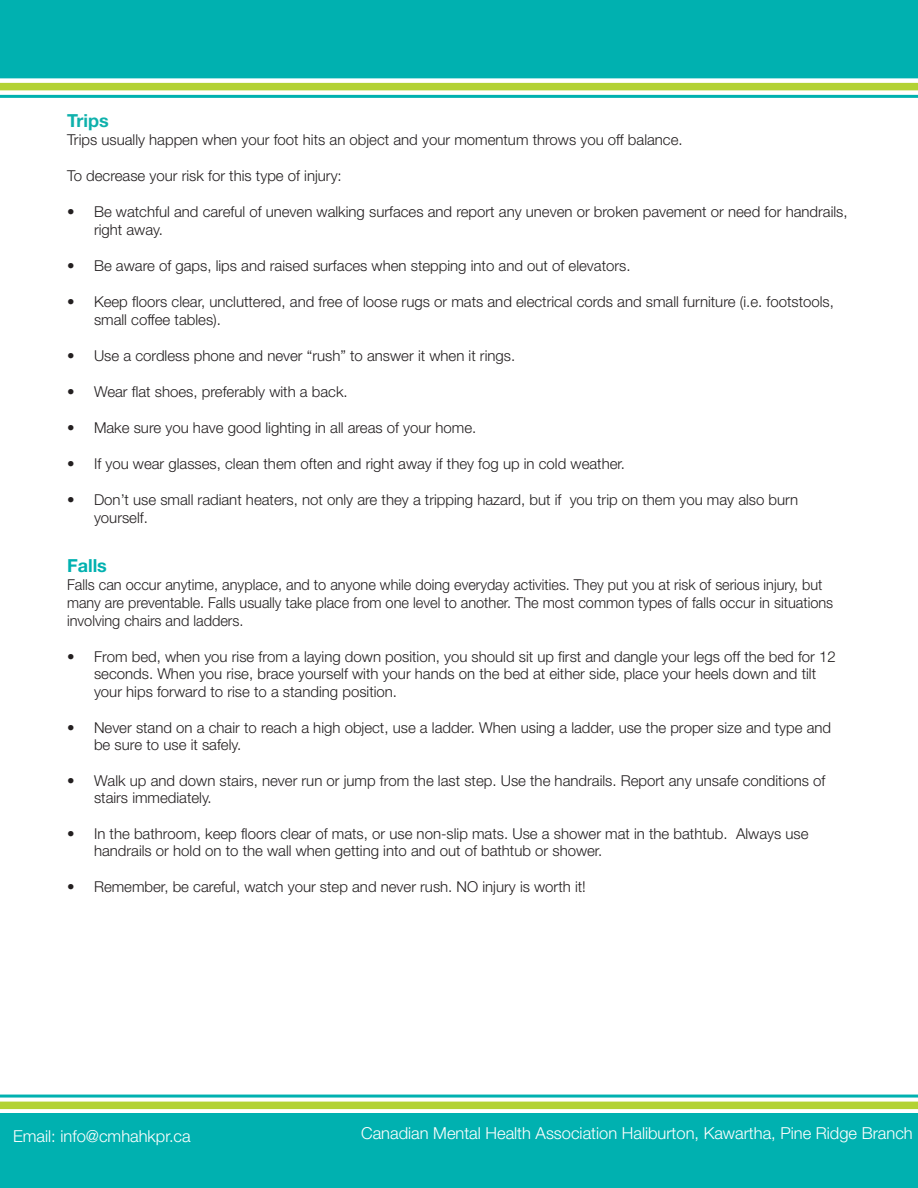
<style>
.page{position:relative;width:918px;height:1188px;background:#fff}
.page>*{position:absolute;margin:0;border:0;box-sizing:border-box;transform-origin:0 0}
.t1{font:700 18px "Helvetica Neue LT Std";color:#0fb1ac}
.t2{font:700 18px "Helvetica Neue LT Std";color:#00b1b0}
.t3{font:300 16.5px "Helvetica Neue LT Std";color:#fff}
.t4{font:300 15px/18px "Helvetica Neue LT Std";color:#231f20}
</style>
<div class="page">
<div style="left:0;top:0;width:918px;height:78px;background:#00b1b0"></div>
<div style="left:0;top:83px;width:918px;height:7px;background:#b3d234"></div>
<hr style="left:0;top:95px;width:918px;height:3px;background:#00b1b0">
<div style="left:0;top:1113px;width:918px;height:75px;background:#00b1b0"></div>
<div style="left:0;top:1102px;width:918px;height:7px;background:#b3d234"></div>
<hr style="left:0;top:1095px;width:918px;height:3px;background:#00b1b0">
<p class="t1" style="left:67px;top:110px;width:43px">Trips</p>
<p class="t4" style="left:67px;top:131px;width:617px">Trips usually happen when your foot hits an object and your momentum throws you off balance.</p>
<p class="t4" style="left:67px;top:167px;width:276px">To decrease your risk for this type of injury:</p>
<p class="t4" style="left:94px;top:203px;width:755px;text-indent:-27px">• Be watchful and careful of uneven walking surfaces and report any uneven or broken pavement or need for handrails, right away.</p>
<p class="t4" style="left:67px;top:257px;width:565px">• Be aware of gaps, lips and raised surfaces when stepping into and out of elevators.</p>
<p class="t4" style="left:94px;top:293px;width:741px;text-indent:-27px">• Keep floors clear, uncluttered, and free of loose rugs or mats and electrical cords and small furniture (i.e. footstools, small coffee tables).</p>
<p class="t4" style="left:67px;top:347px;width:450px">• Use a cordless phone and never “rush” to answer it when it rings.</p>
<p class="t4" style="left:67px;top:383px;width:282px">• Wear flat shoes, preferably with a back.</p>
<p class="t4" style="left:67px;top:419px;width:411px">• Make sure you have good lighting in all areas of your home.</p>
<p class="t4" style="left:67px;top:455px;width:559px">• If you wear glasses, clean them often and right away if they fog up in cold weather.</p>
<p class="t4" style="left:94px;top:491px;width:706px;text-indent:-27px">• Don’t use small radiant heaters, not only are they a tripping hazard, but if you trip on them you may also burn yourself.</p>
<p class="t2" style="left:67px;top:554px;width:41px">Falls</p>
<p class="t4" style="left:67px;top:575px;width:768px">Falls can occur anytime, anyplace, and to anyone while doing everyday activities. They put you at risk of serious injury, but many are preventable. Falls usually take place from one level to another. The most common types of falls occur in situations involving chairs and ladders.</p>
<p class="t4" style="left:94px;top:648px;width:743px;line-height:17.4px;text-indent:-27px">• From bed, when you rise from a laying down position, you should sit up first and dangle your legs off the bed for 12 seconds. When you rise, brace yourself with your hands on the bed at either side, place your heels down and tilt your hips forward to rise to a standing position.</p>
<p class="t4" style="left:94px;top:719px;width:739px;line-height:17px;text-indent:-27px">• Never stand on a chair to reach a high object, use a ladder. When using a ladder, use the proper size and type and be sure to use it safely.</p>
<p class="t4" style="left:94px;top:772px;width:733px;line-height:17px;text-indent:-27px">• Walk up and down stairs, never run or jump from the last step. Use the handrails. Report any unsafe conditions of stairs immediately.</p>
<p class="t4" style="left:94px;top:825px;width:716px;line-height:17px;text-indent:-27px">• In the bathroom, keep floors clear of mats, or use non-slip mats. Use a shower mat in the bathtub. Always use handrails or hold on to the wall when getting into and out of bathtub or shower.</p>
<p class="t4" style="left:67px;top:877px;width:520px">• Remember, be careful, watch your step and never rush. NO injury is worth it!</p>
<p class="t3" style="left:13px;top:1126px;width:179px">Email: info@cmhahkpr.ca</p>
<p class="t3" style="left:361px;top:1123px;width:553px">Canadian Mental Health Association Haliburton, Kawartha, Pine Ridge Branch</p>
</div>
